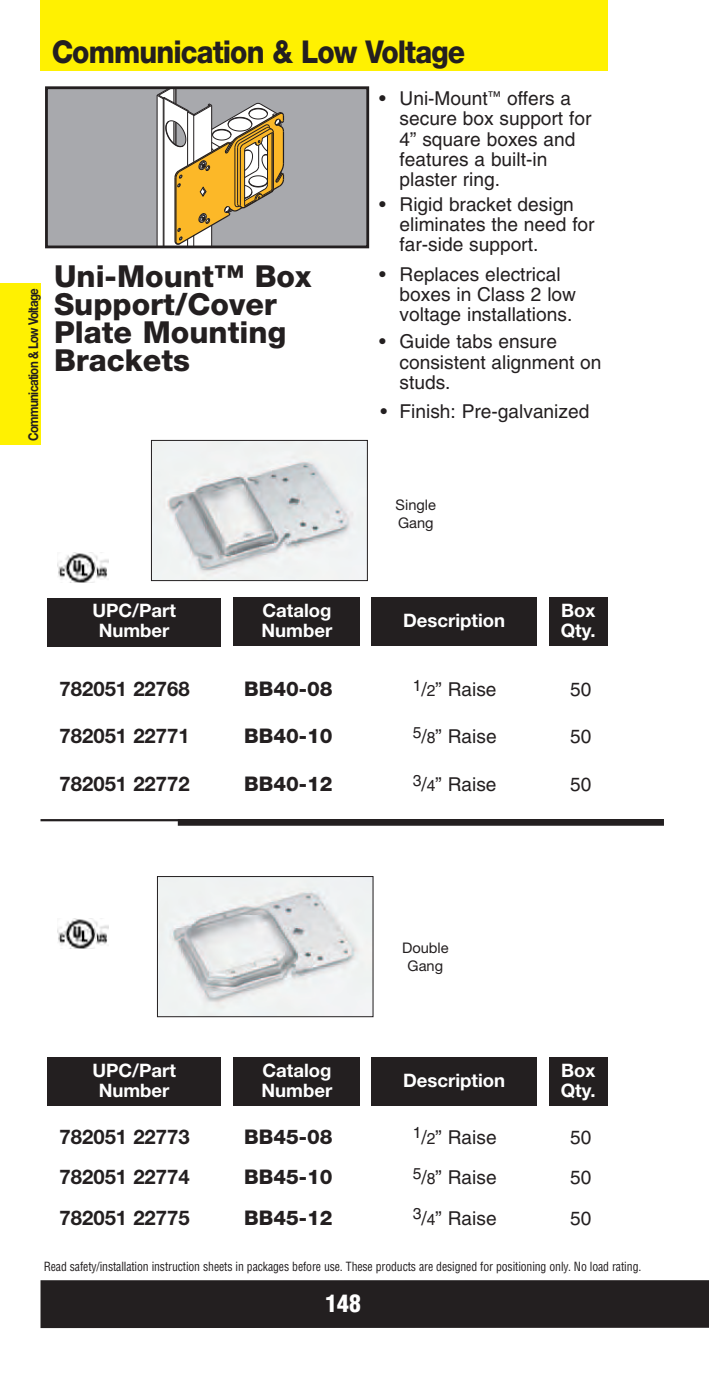
<style>
.page{position:relative;width:709px;height:1377px;background:#fff}
.page>*{position:absolute;margin:0;border:0;box-sizing:border-box;transform-origin:0 0}
.t1{font:800 31.5px "Helvetica Neue";letter-spacing:-.03em;color:#231f20;scale:.9 1}
.t2{font:800 30.38px/28.1px "Helvetica Neue";color:#231f20}
.t3{font:900 condensed 23.62px "Helvetica";color:#fff}
.t4{font:700 20.25px "Helvetica Neue";color:#231f20}
.t5{font:800 20.25px "Helvetica Neue";color:#231f20}
.t6{font:19.12px/20.2px "Helvetica";color:#231f20}
.t7{font:700 18.45px/20.2px "Helvetica Neue";color:#fff}
.t8{font:14.62px/18px "Helvetica Neue";color:#231f20}
.t9{font:700 13.5px "Helvetica Neue";letter-spacing:-.055em;color:#231f20;scale:.85 1}
.t10{font:condensed 12.38px "Helvetica";letter-spacing:-.01em;color:#231f20;scale:.95 1}
.s1{font-size:15.75px}
</style>
<div class="page">
<div style="left:40px;top:0;width:567px;height:71px;background:#fff101"></div>
<div style="left:0;top:284px;width:40px;height:162px;background:#fff101"></div>
<div style="left:47px;top:598px;width:174px;height:48px;background:#231f20"></div>
<div style="left:371px;top:598px;width:166px;height:48px;background:#231f20"></div>
<div style="left:234px;top:598px;width:126px;height:48px;background:#231f20"></div>
<div style="left:549px;top:598px;width:59px;height:48px;background:#231f20"></div>
<div style="left:47px;top:1058px;width:174px;height:48px;background:#231f20"></div>
<div style="left:371px;top:1058px;width:166px;height:48px;background:#231f20"></div>
<div style="left:234px;top:1058px;width:126px;height:48px;background:#231f20"></div>
<div style="left:549px;top:1058px;width:59px;height:48px;background:#231f20"></div>
<hr style="left:40px;top:819px;width:622px;height:2px;background:#231f20">
<div style="left:178px;top:819px;width:486px;height:7px;background:#231f20"></div>
<div style="left:46px;top:88px;width:322px;height:159px;background:#a8a9ad"></div>
<svg style="left:156px;top:90px;width:129px;height:154px"></svg>
<div style="left:45px;top:86px;width:324px;height:162px;border:3px solid #231f20"></div>
<img style="left:57px;top:553px;width:51px;height:30px">
<img style="left:57px;top:919px;width:51px;height:30px">
<div style="left:40px;top:1280px;width:669px;height:48px;background:#231f20"></div>
<img style="left:153px;top:442px;width:213px;height:137px">
<div style="left:151px;top:440px;width:217px;height:141px;border:1px solid #231f20"></div>
<img style="left:159px;top:878px;width:212px;height:137px">
<div style="left:157px;top:876px;width:216px;height:141px;border:1px solid #231f20"></div>
<p class="t9" style="left:28px;top:441px;width:181px;rotate:-90deg">Communication &amp; Low Voltage</p>
<h1 class="t1" style="left:52px;top:41px;width:461px">Communication &amp; Low Voltage</h1>
<p class="t6" style="left:399px;top:90px;width:193px;text-indent:-20px">• Uni-Mount<sup>™</sup> offers a secure box support for<br>4” square boxes and features a built-in plaster ring.</p>
<p class="t6" style="left:399px;top:196px;width:197px;text-indent:-20px">• Rigid bracket design eliminates the need for far-side support.</p>
<p class="t6" style="left:399px;top:266px;width:178px;text-indent:-20px">• Replaces electrical boxes in Class 2 low voltage installations.</p>
<p class="t6" style="left:399px;top:333px;width:203px;text-indent:-20px">• Guide tabs ensure consistent alignment on studs.</p>
<p class="t6" style="left:380px;top:403px;width:210px">• Finish: Pre-galvanized</p>
<h2 class="t2" style="left:54px;top:264px;width:259px">Uni-Mount™ Box<br>Support/Cover<br>Plate Mounting<br>Brackets</h2>
<p class="t8" style="left:396px;top:497px;width:42px">Single<br>Gang</p>
<p class="t7" style="left:261px;top:602px;width:72px">Catalog<br>Number</p>
<p class="t7" style="left:561px;top:602px;width:36px">Box<br>Qty.</p>
<p class="t7" style="left:92px;top:602px;width:85px;text-align:center">UPC/Part<br>Number</p>
<p class="t7" style="left:403px;top:612px;width:104px">Description</p>
<p class="t4" style="left:60px;top:682px;width:132px">782051 22768</p>
<p class="t5" style="left:244px;top:682px;width:90px">BB40-08</p>
<p class="t6" style="left:413px;top:681px;width:85px"><sup>1</sup>/<span class="s1">2</span>” Raise</p>
<p class="t6" style="left:570px;top:681px;width:23px">50</p>
<p class="t4" style="left:60px;top:729px;width:132px">782051 22771</p>
<p class="t5" style="left:244px;top:729px;width:90px">BB40-10</p>
<p class="t6" style="left:413px;top:728px;width:85px"><sup>5</sup>/<span class="s1">8</span>” Raise</p>
<p class="t6" style="left:570px;top:728px;width:23px">50</p>
<p class="t4" style="left:60px;top:776px;width:132px">782051 22772</p>
<p class="t5" style="left:244px;top:776px;width:90px">BB40-12</p>
<p class="t6" style="left:413px;top:776px;width:85px"><sup>3</sup>/<span class="s1">4</span>” Raise</p>
<p class="t6" style="left:570px;top:776px;width:23px">50</p>
<p class="t8" style="left:402px;top:940px;width:48px;text-align:center">Double<br>Gang</p>
<p class="t7" style="left:261px;top:1062px;width:72px">Catalog<br>Number</p>
<p class="t7" style="left:561px;top:1062px;width:36px">Box<br>Qty.</p>
<p class="t7" style="left:92px;top:1062px;width:85px;text-align:center">UPC/Part<br>Number</p>
<p class="t7" style="left:403px;top:1072px;width:104px">Description</p>
<p class="t4" style="left:60px;top:1129px;width:132px">782051 22773</p>
<p class="t5" style="left:244px;top:1129px;width:90px">BB45-08</p>
<p class="t6" style="left:413px;top:1129px;width:85px"><sup>1</sup>/<span class="s1">2</span>” Raise</p>
<p class="t6" style="left:570px;top:1129px;width:23px">50</p>
<p class="t4" style="left:60px;top:1170px;width:132px">782051 22774</p>
<p class="t5" style="left:244px;top:1170px;width:90px">BB45-10</p>
<p class="t6" style="left:413px;top:1169px;width:85px"><sup>5</sup>/<span class="s1">8</span>” Raise</p>
<p class="t6" style="left:570px;top:1169px;width:23px">50</p>
<p class="t4" style="left:60px;top:1210px;width:132px">782051 22775</p>
<p class="t5" style="left:244px;top:1210px;width:90px">BB45-12</p>
<p class="t6" style="left:413px;top:1210px;width:85px"><sup>3</sup>/<span class="s1">4</span>” Raise</p>
<p class="t6" style="left:570px;top:1210px;width:23px">50</p>
<p class="t10" style="left:44px;top:1260px;width:630px">Read safety/installation instruction sheets in packages before use. These products are designed for positioning only. No load rating.</p>
<p class="t3" style="left:325px;top:1290px;width:37px">148</p>
</div>
